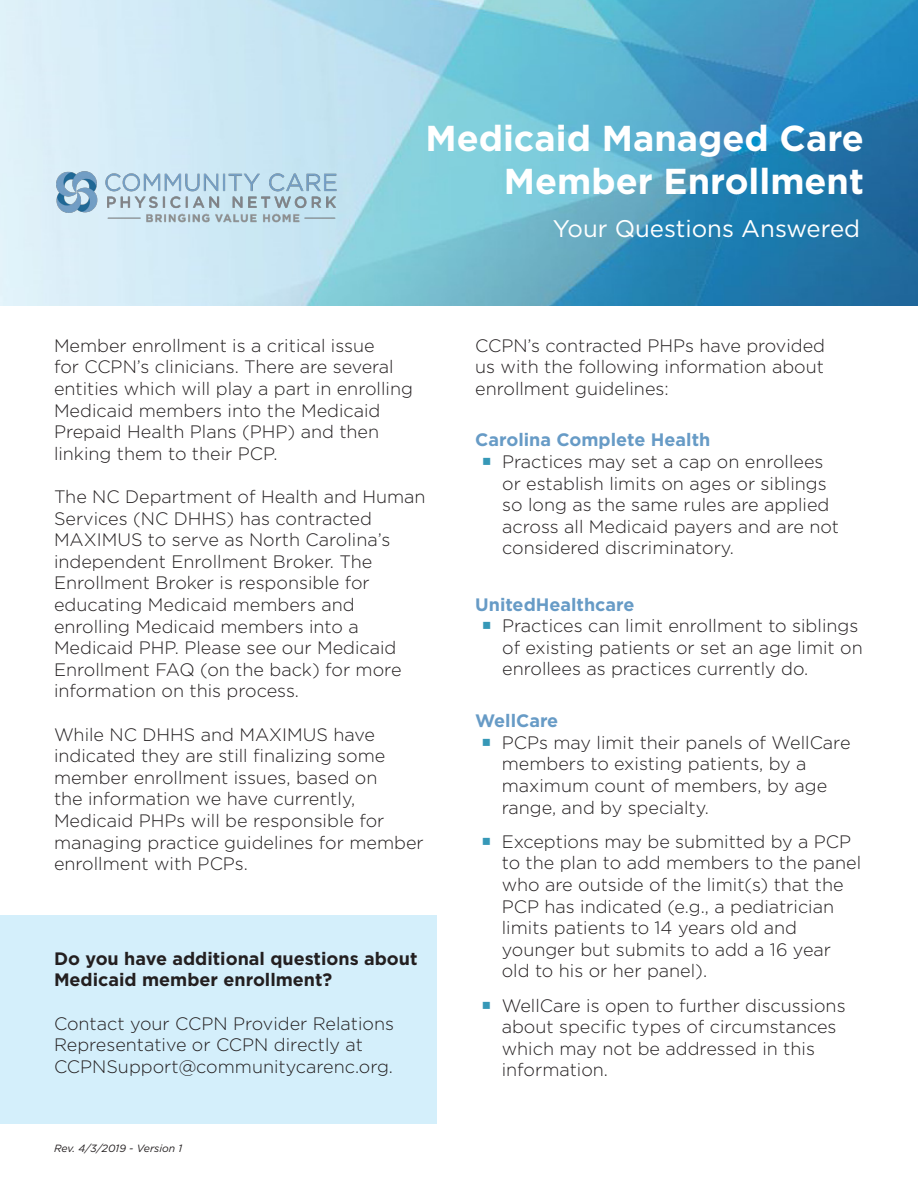
<style>
.page{position:relative;width:918px;height:1188px;background:#fff}
.page>*{position:absolute;margin:0;border:0;box-sizing:border-box;transform-origin:0 0}
.t1{font:700 36px "Gotham";color:#fff}
.t2{font:24px "Gotham";color:#fff}
.t3{font:300 18px/21.6px "Gotham";color:#231f20}
.t4{font:700 18px/21.6px "Gotham";color:#231f20}
.t5{font:700 18px "Gotham";color:#679bc6}
.t6{font:italic 10.5px "Gotham";color:#231f20}
</style>
<div class="page">
<img style="left:0;top:0;width:918px;height:305px">
<img style="left:44px;top:157px;width:318px;height:79px">
<div style="left:0;top:916px;width:436px;height:208px;background:#d4effb"></div>
<p class="t1" style="left:425px;top:114px;width:440px">Medicaid Managed Care</p>
<p class="t1" style="left:504px;top:157px;width:362px">Member Enrollment</p>
<p class="t2" style="left:553px;top:214px;width:309px">Your Questions Answered</p>
<p class="t3" style="left:54px;top:334px;width:360px">Member enrollment is a critical issue<br>for CCPN’s clinicians. There are several entities which will play a part in enrolling Medicaid members into the Medicaid Prepaid Health Plans (PHP) and then linking them to their PCP.</p>
<p class="t3" style="left:54px;top:485px;width:373px">The NC Department of Health and Human Services (NC DHHS) has contracted MAXIMUS to serve as North Carolina’s independent Enrollment Broker. The Enrollment Broker is responsible for educating Medicaid members and enrolling Medicaid members into a Medicaid PHP. Please see our Medicaid Enrollment FAQ (on the back) for more information on this process.</p>
<p class="t3" style="left:54px;top:723px;width:371px">While NC DHHS and MAXIMUS have indicated they are still finalizing some member enrollment issues, based on<br>the information we have currently, Medicaid PHPs will be responsible for managing practice guidelines for member enrollment with PCPs.</p>
<p class="t4" style="left:54px;top:948px;width:365px">Do you have additional questions about<br>Medicaid member enrollment?</p>
<p class="t3" style="left:54px;top:1012px;width:342px">Contact your CCPN Provider Relations<br>Representative or CCPN directly at<br>CCPNSupport@communitycarenc.org.</p>
<p class="t6" style="left:54px;top:1142px;width:130px">Rev. 4/3/2019 - Version 1</p>
<p class="t3" style="left:475px;top:334px;width:352px;text-align:justify">CCPN’s contracted PHPs have provided us with the following information about enrollment guidelines:</p>
<p class="t5" style="left:475px;top:428px;width:237px">Carolina Complete Health</p>
<p class="t3" style="left:502px;top:450px;width:338px">Practices may set a cap on enrollees or establish limits on ages or siblings so long as the same rules are applied across all Medicaid payers and are not considered discriminatory.</p>
<p class="t5" style="left:475px;top:592px;width:161px">UnitedHealthcare</p>
<p class="t3" style="left:502px;top:615px;width:362px">Practices can limit enrollment to siblings of existing patients or set an age limit on enrollees as practices currently do.</p>
<p class="t5" style="left:475px;top:709px;width:85px">WellCare</p>
<p class="t3" style="left:502px;top:731px;width:350px">PCPs may limit their panels of WellCare members to existing patients, by a maximum count of members, by age range, and by specialty.</p>
<p class="t3" style="left:502px;top:830px;width:361px">Exceptions may be submitted by a PCP to the plan to add members to the panel who are outside of the limit(s) that the PCP has indicated (e.g., a pediatrician limits patients to 14 years old and younger but submits to add a 16 year old to his or her panel).</p>
<p class="t3" style="left:502px;top:994px;width:345px">WellCare is open to further discussions about specific types of circumstances which may not be addressed in this information.</p>
</div>
